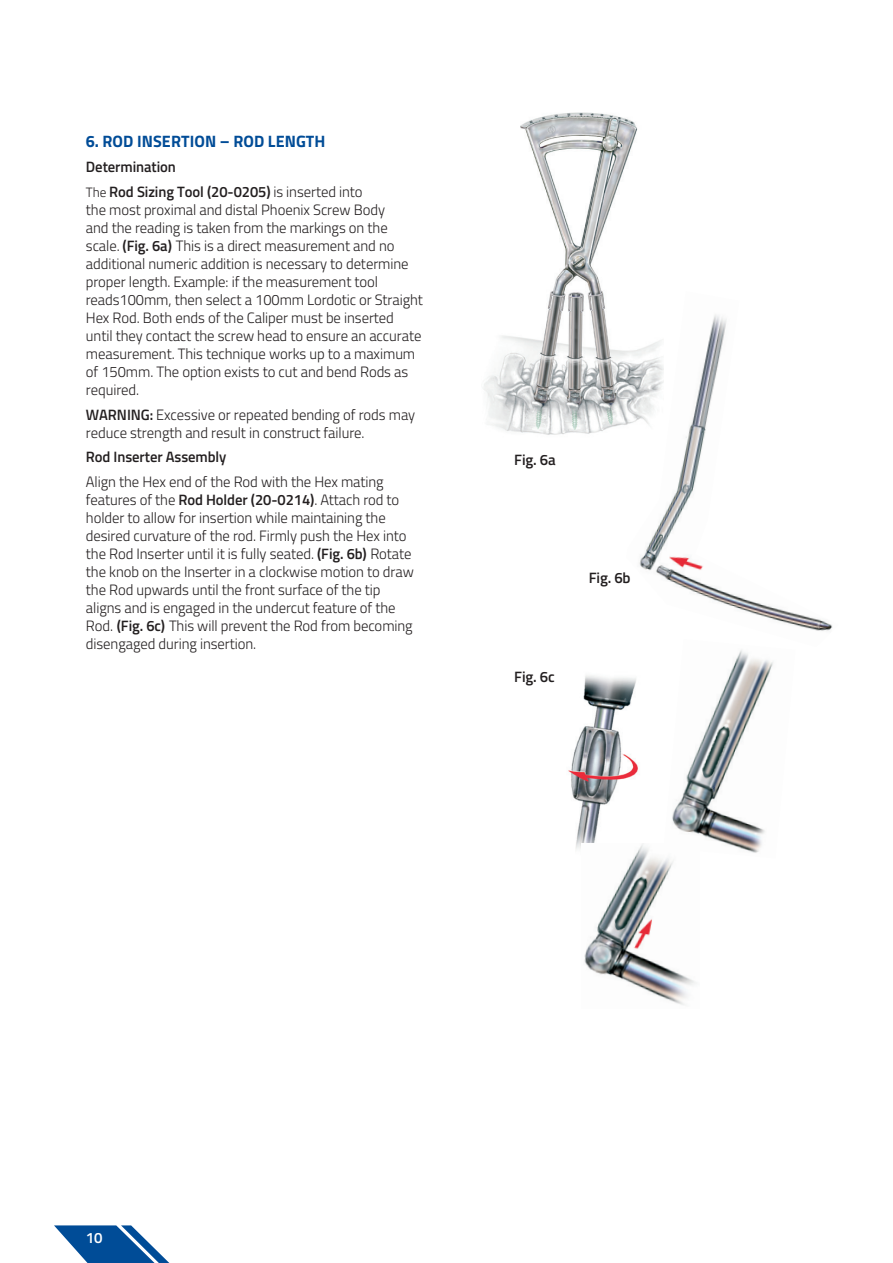
<style>
.page{position:relative;width:893px;height:1263px;background:#fff}
.page>*{position:absolute;margin:0;border:0;box-sizing:border-box;transform-origin:0 0}
.t1{font:700 16.5px "Titillium";letter-spacing:.005em;color:#004c97}
.t2{font:300 15px/18px "Titillium";letter-spacing:-.005em;color:#231f20}
.t3{font:600 15px/24.8px "Titillium";letter-spacing:-.005em;color:#231f20}
.t4{font:600 15px "Titillium";color:#fff}
.s1{font-weight:300;font-size:13.5px}
.s2{font-weight:300}
.s3{font-weight:600}
</style>
<div class="page">
<svg style="left:54px;top:1225px;width:116px;height:38px"></svg>
<img style="left:639px;top:314px;width:194px;height:317px">
<img style="left:484px;top:112px;width:179px;height:325px">
<img style="left:568px;top:675px;width:70px;height:174px">
<img style="left:672px;top:650px;width:101px;height:203px">
<img style="left:582px;top:843px;width:117px;height:162px">
<p class="t1" style="left:86px;top:129px;width:241px">6. ROD INSERTION – ROD LENGTH</p>
<p class="t3" style="left:86px;top:154px;width:278px">Determination<br><span class="s1">The</span> Rod Sizing Tool (20-0205) <span class="s2">is inserted into</span></p>
<p class="t2" style="left:86px;top:200px;width:339px">the most proximal and distal Phoenix Screw Body<br>and the reading is taken from the markings on the scale. <span class="s3">(Fig. 6a)</span> This is a direct measurement and no additional numeric addition is necessary to determine proper length. Example: if the measurement tool reads100mm, then select a 100mm Lordotic or Straight Hex Rod. Both ends of the Caliper must be inserted until they contact the screw head to ensure an accurate measurement. This technique works up to a maximum of 150mm. The option exists to cut and bend Rods as required.</p>
<p class="t2" style="left:86px;top:405px;width:331px"><span class="s3">WARNING:</span> Excessive or repeated bending of rods may reduce strength and result in construct failure.</p>
<p class="t3" style="left:86px;top:444px;width:142px">Rod Inserter Assembly</p>
<p class="t2" style="left:86px;top:472px;width:329px">Align the Hex end of the Rod with the Hex mating features of the <span class="s3">Rod Holder (20-0214)</span>. Attach rod to holder to allow for insertion while maintaining the desired curvature of the rod. Firmly push the Hex into the Rod Inserter until it is fully seated. <span class="s3">(Fig. 6b)</span> Rotate the knob on the Inserter in a clockwise motion to draw the Rod upwards until the front surface of the tip aligns and is engaged in the undercut feature of the Rod. <span class="s3">(Fig. 6c)</span> This will prevent the Rod from becoming disengaged during insertion.</p>
<p class="t3" style="left:514px;top:446px;width:43px">Fig. 6a</p>
<p class="t3" style="left:514px;top:664px;width:42px">Fig. 6c</p>
<p class="t3" style="left:589px;top:565px;width:43px">Fig. 6b</p>
<p class="t4" style="left:86px;top:1227px;width:18px">10</p>
</div>
